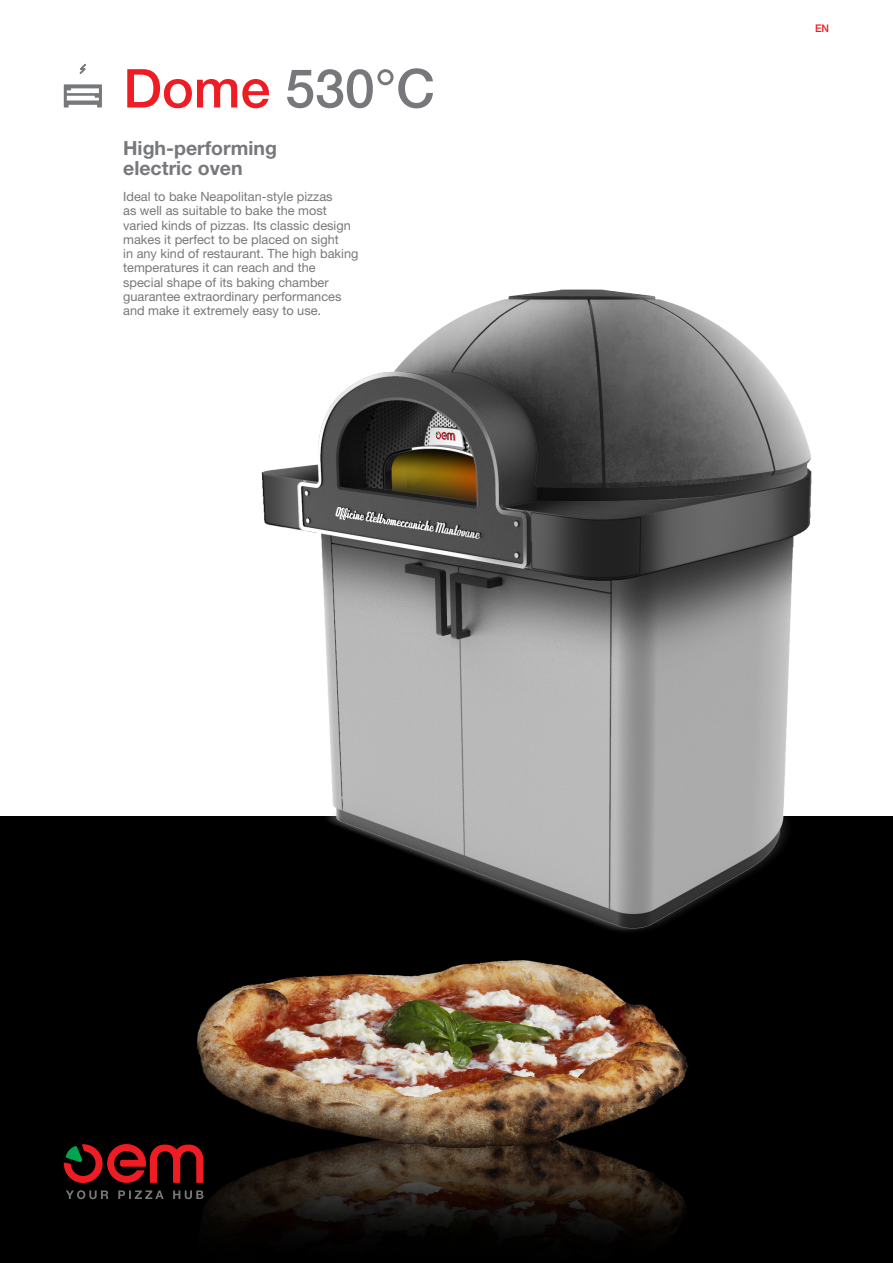
<style>
.page{position:relative;width:893px;height:1263px;background:#fff}
.page>*{position:absolute;margin:0;border:0;box-sizing:border-box;transform-origin:0 0}
.t1{font:500 53.7px "Helvetica Neue LT Std";color:#76787b}
.t2{font:700 19.5px "Helvetica Neue LT Std";color:#76787b}
.t3{font:12.75px/14.2px "Helvetica Neue LT Pro";color:#76787b}
.t4{font:500 10.5px "Helvetica Neue LT Std";color:#ee1d23}
.s1{color:#ee1d23}
</style>
<div class="page">
<div style="left:0;top:816px;width:893px;height:447px;background:#000"></div>
<img style="left:80px;top:960px;width:609px;height:275px">
<svg style="left:64px;top:84px;width:38px;height:23px"></svg>
<svg style="left:80px;top:64px;width:6px;height:10px"></svg>
<svg style="left:66px;top:1190px;width:137px;height:9px"></svg>
<svg style="left:64px;top:1144px;width:139px;height:39px"></svg>
<img style="left:261px;top:289px;width:551px;height:643px">
<p class="t1" style="left:123px;top:56px;width:313px"><span class="s1">Dome</span> 530°C</p>
<p class="t2" style="left:123px;top:136px;width:155px">High-performing</p>
<p class="t2" style="left:123px;top:156px;width:121px">electric oven</p>
<p class="t3" style="left:123px;top:189px;width:211px">Ideal to bake Neapolitan-style pizzas</p>
<p class="t3" style="left:123px;top:203px;width:205px">as well as suitable to bake the most</p>
<p class="t3" style="left:123px;top:218px;width:229px">varied kinds of pizzas. Its classic design</p>
<p class="t3" style="left:123px;top:232px;width:217px">makes it perfect to be placed on sight</p>
<p class="t3" style="left:123px;top:246px;width:237px">in any kind of restaurant. The high baking temperatures it can reach and the</p>
<p class="t3" style="left:123px;top:275px;width:207px">special shape of its baking chamber</p>
<p class="t3" style="left:123px;top:289px;width:220px">guarantee extraordinary performances</p>
<p class="t3" style="left:123px;top:303px;width:199px">and make it extremely easy to use.</p>
<p class="t4" style="left:815px;top:22px;width:16px">EN</p>
</div>
